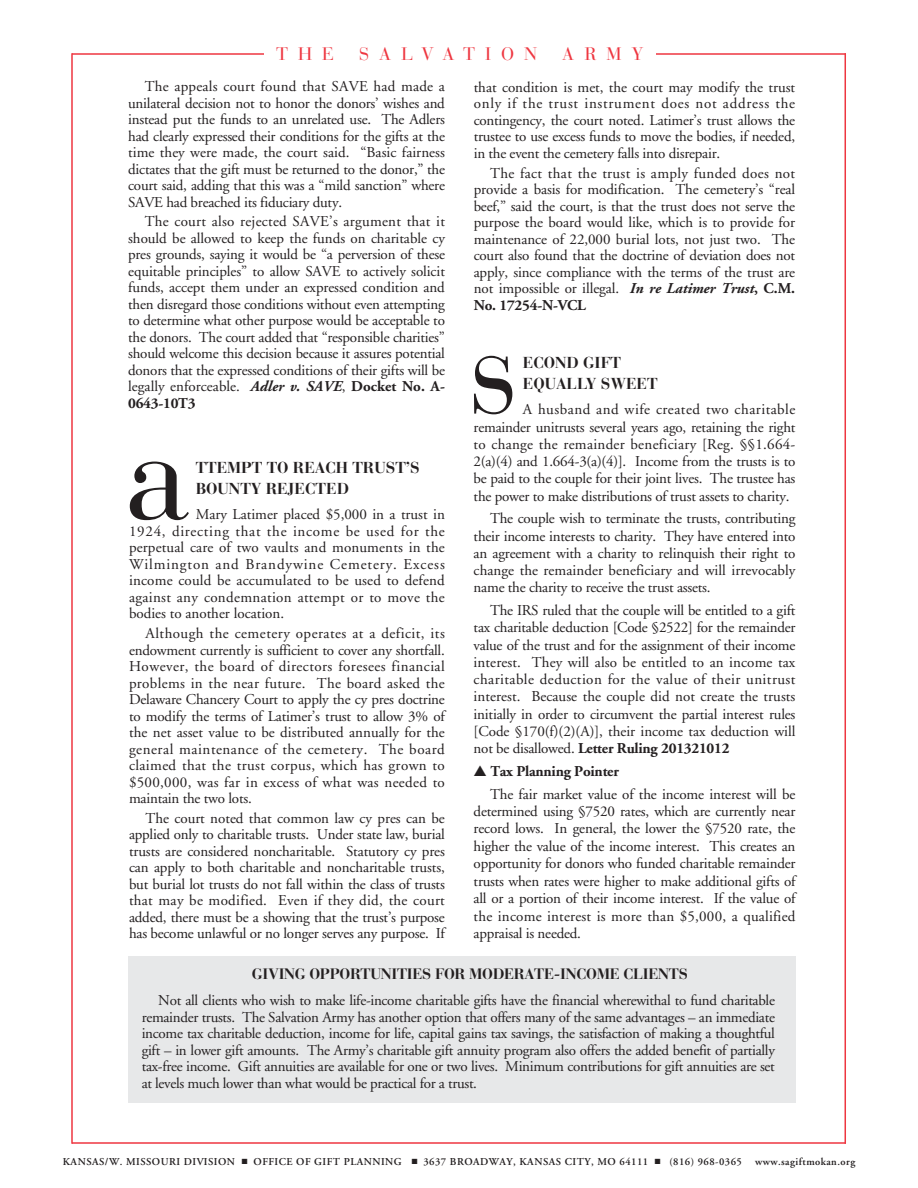
<style>
.page{position:relative;width:918px;height:1188px;background:#fff}
.page>*{position:absolute;margin:0;border:0;box-sizing:border-box;transform-origin:0 0}
.t1{font:132px "Bauer Bodoni";color:#231f20}
.t2{font:18px "Bauer Bodoni";letter-spacing:.555em;color:#ee3640}
.t3{font:700 15.75px/21px "Bauer Bodoni";color:#231f20}
.t4{font:15px/16.5px "Adobe Garamond";letter-spacing:-.015em;color:#231f20;text-align:justify}
.t5{font:700 15px "Bauer Bodoni";letter-spacing:-.015em;color:#231f20}
.t6{font:600 10.5px "Adobe Garamond";letter-spacing:.045em;color:#231f20}
.s1{font-weight:700;font-style:italic}
.s2{font-weight:700}
</style>
<div class="page">
<hr style="left:72px;top:53px;width:324px;height:2px;background:#ee3640">
<hr style="left:845px;top:53px;width:1px;height:1091px;background:#ee3640">
<hr style="left:71px;top:53px;width:2px;height:1091px;background:#ee3640">
<hr style="left:72px;top:1142px;width:774px;height:2px;background:#ee3640">
<hr style="left:522px;top:53px;width:324px;height:2px;background:#ee3640">
<div style="left:128px;top:956px;width:667px;height:146px;background:#e7e8e9"></div>
<div style="left:264px;top:46px;width:392px;height:24px;background:#fff"></div>
<p class="t2" style="left:276px;top:47px;width:60px">THE</p>
<p class="t2" style="left:359px;top:47px;width:180px">SALVATION</p>
<p class="t2" style="left:562px;top:47px;width:83px">ARMY</p>
<p class="t4" style="left:128px;top:79px;width:318px;text-indent:17px">The appeals court found that SAVE had made a unilateral decision not to honor the donors’ wishes and instead put the funds to an unrelated use. The Adlers had clearly expressed their conditions for the gifts at the time they were made, the court said. “Basic fairness dictates that the gift must be returned to the donor,” the court said, adding that this was a “mild sanction” where SAVE had breached its fiduciary duty.</p>
<p class="t4" style="left:128px;top:215px;width:318px;text-indent:17px">The court also rejected SAVE’s argument that it should be allowed to keep the funds on charitable cy pres grounds, saying it would be “a perversion of these equitable principles” to allow SAVE to actively solicit funds, accept them under an expressed condition and then disregard those conditions without even attempting to determine what other purpose would be acceptable to the donors. The court added that “responsible charities” should welcome this decision because it assures potential donors that the expressed conditions of their gifts will be legally enforceable. <span class="s1">Adler v. SAVE</span>, <span class="s2">Docket No. A-0643-10T3</span></p>
<h1 class="t1" style="left:124px;top:426px;width:67px">a</h1>
<p class="t3" style="left:196px;top:459px;width:226px">TTEMPT TO REACH TRUST’S</p>
<p class="t3" style="left:196px;top:480px;width:155px">BOUNTY REJECTED</p>
<p class="t4" style="left:129px;top:508px;width:317px;text-indent:67px">Mary Latimer placed $5,000 in a trust in 1924, directing that the income be used for the perpetual care of two vaults and monuments in the Wilmington and Brandywine Cemetery. Excess income could be accumulated to be used to defend against any condemnation attempt or to move the bodies to another location.</p>
<p class="t4" style="left:129px;top:627px;width:317px;text-indent:17px">Although the cemetery operates at a deficit, its endowment currently is sufficient to cover any shortfall.<br>However, the board of directors foresees financial problems in the near future. The board asked the Delaware Chancery Court to apply the cy pres doctrine to modify the terms of Latimer’s trust to allow 3% of the net asset value to be distributed annually for the general maintenance of the cemetery. The board claimed that the trust corpus, which has grown to $500,000, was far in excess of what was needed to maintain the two lots.</p>
<p class="t4" style="left:129px;top:811px;width:317px;text-indent:17px">The court noted that common law cy pres can be applied only to charitable trusts. Under state law, burial trusts are considered noncharitable. Statutory cy pres can apply to both charitable and noncharitable trusts, but burial lot trusts do not fall within the class of trusts that may be modified. Even if they did, the court added, there must be a showing that the trust’s purpose has become unlawful or no longer serves any purpose. If</p>
<p class="t4" style="left:474px;top:80px;width:323px">that condition is met, the court may modify the trust only if the trust instrument does not address the contingency, the court noted. Latimer’s trust allows the trustee to use excess funds to move the bodies, if needed, in the event the cemetery falls into disrepair.</p>
<p class="t4" style="left:474px;top:166px;width:323px;text-indent:17px">The fact that the trust is amply funded does not provide a basis for modification. The cemetery’s “real beef,” said the court, is that the trust does not serve the purpose the board would like, which is to provide for maintenance of 22,000 burial lots, not just two. The court also found that the doctrine of deviation does not apply, since compliance with the terms of the trust are not impossible or illegal. <span class="s1">In re Latimer Trust</span><span class="s2">, C.M.<br>No. 17254-N-VCL</span></p>
<h1 class="t1" style="left:467px;top:320px;width:53px">s</h1>
<p class="t3" style="left:523px;top:354px;width:136px">ECOND GIFT<br>EQUALLY SWEET</p>
<p class="t4" style="left:474px;top:402px;width:323px;line-height:17.2px;text-indent:49px">A husband and wife created two charitable remainder unitrusts several years ago, retaining the right to change the remainder beneficiary [Reg. §§1.664- 2(a)(4) and 1.664-3(a)(4)]. Income from the trusts is to be paid to the couple for their joint lives. The trustee has the power to make distributions of trust assets to charity.</p>
<p class="t4" style="left:474px;top:511px;width:323px;line-height:17.2px;text-indent:17px">The couple wish to terminate the trusts, contributing their income interests to charity. They have entered into an agreement with a charity to relinquish their right to change the remainder beneficiary and will irrevocably name the charity to receive the trust assets.</p>
<p class="t4" style="left:474px;top:603px;width:323px;line-height:17.2px;text-indent:17px">The IRS ruled that the couple will be entitled to a gift tax charitable deduction [Code §2522] for the remainder value of the trust and for the assignment of their income interest. They will also be entitled to an income tax charitable deduction for the value of their unitrust interest. Because the couple did not create the trusts initially in order to circumvent the partial interest rules [Code §170(f)(2)(A)], their income tax deduction will not be disallowed. <span class="s2">Letter Ruling 201321012</span></p>
<p class="t4" style="left:490px;top:761px;width:307px;line-height:22.8px;text-indent:-17px">▲ <span class="s2">Tax Planning Pointer<br></span>The fair market value of the income interest will be</p>
<p class="t4" style="left:474px;top:804px;width:323px;line-height:17.5px">determined using §7520 rates, which are currently near record lows. In general, the lower the §7520 rate, the higher the value of the income interest. This creates an opportunity for donors who funded charitable remainder trusts when rates were higher to make additional gifts of all or a portion of their income interest. If the value of the income interest is more than $5,000, a qualified appraisal is needed.</p>
<p class="t5" style="left:252px;top:968px;width:437px">GIVING OPPORTUNITIES FOR MODERATE-INCOME CLIENTS</p>
<p class="t4" style="left:142px;top:994px;width:635px;text-indent:17px">Not all clients who wish to make life-income charitable gifts have the financial wherewithal to fund charitable remainder trusts. The Salvation Army has another option that offers many of the same advantages – an immediate income tax charitable deduction, income for life, capital gains tax savings, the satisfaction of making a thoughtful gift – in lower gift amounts. The Army’s charitable gift annuity program also offers the added benefit of partially tax-free income. Gift annuities are available for one or two lives. Minimum contributions for gift annuities are set at levels much lower than what would be practical for a trust.</p>
<p class="t6" style="left:63px;top:1157px;width:794px">KANSAS/W. MISSOURI DIVISION ■ OFFICE OF GIFT PLANNING ■ 3637 BROADWAY, KANSAS CITY, MO 64111 ■ (816) 968-0365 www.sagiftmokan.org</p>
</div>
